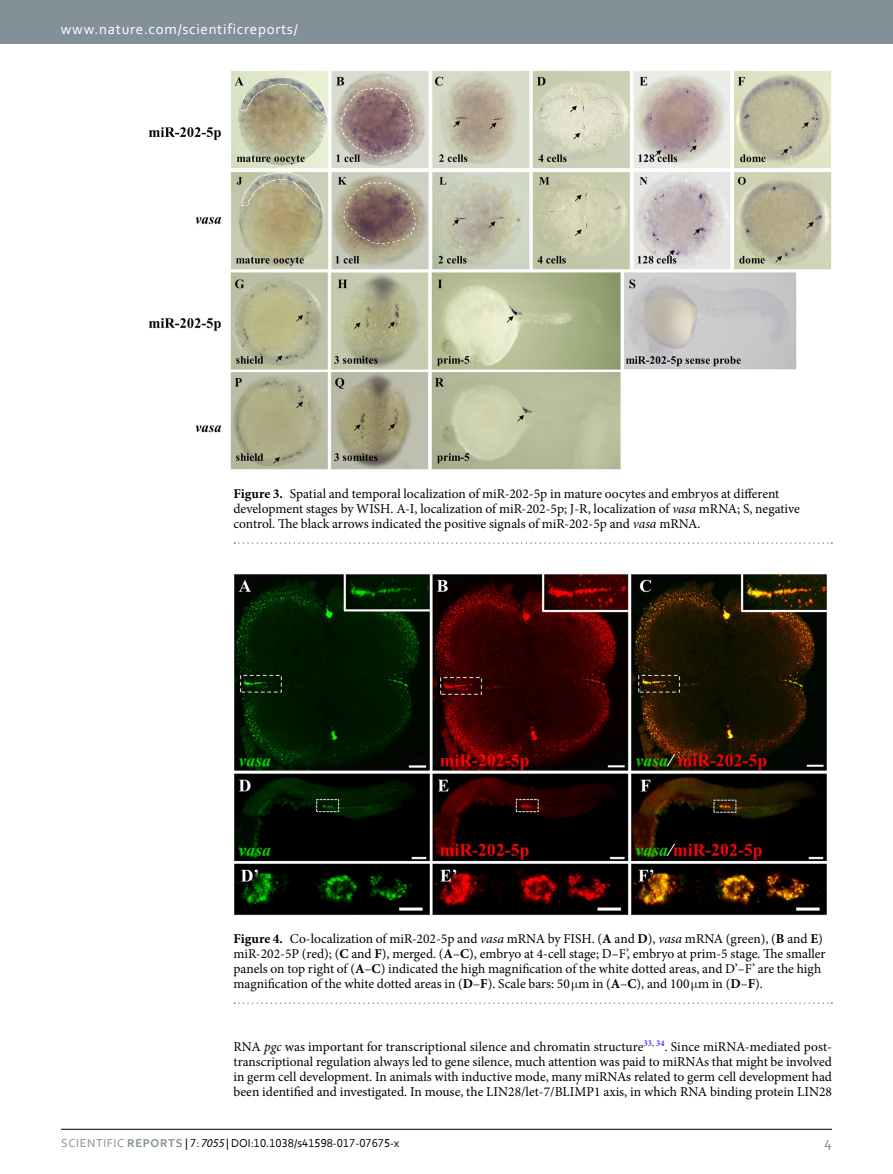
<style>
.page{position:relative;width:893px;height:1174px;background:#fff}
.page>*{position:absolute;margin:0;border:0;box-sizing:border-box;transform-origin:0 0}
.t1{font:15px "Corbel 2";letter-spacing:.045em;color:#fff}
.t2{font:15px "Corbel 2";color:#839097}
.t3{font:13.5px/15px "Minion Pro";color:#000}
.t4{font:12px "Corbel";color:#000}
.s1{font-weight:700}
.s2{font-style:italic}
.s3{font-family:"Corbel 2";color:#839097}
.s4{font-family:"Corbel Bold 2";color:#839097}
.s5{font-family:"Myriad Pro";font-style:italic}
</style>
<div class="page">
<div style="left:0;top:0;width:893px;height:43px;background:#839097"></div>
<hr style="left:61px;top:1129px;width:771px;height:1px;background:#000">
<img style="left:148px;top:70px;width:684px;height:400px">
<svg style="left:234px;top:542px;width:598px;height:2px"></svg>
<img style="left:233px;top:574px;width:594px;height:341px">
<svg style="left:234px;top:1002px;width:598px;height:2px"></svg>
<p class="t1" style="left:61px;top:19px;width:238px">www.nature.com/scientificreports/</p>
<p class="t3" style="left:233px;top:486px;width:568px"><span class="s1">Figure 3.</span> Spatial and temporal localization of miR-202-5p in mature oocytes and embryos at different development stages by WISH. A-I, localization of miR-202-5p; J-R, localization of <span class="s2">vasa</span> mRNA; S, negative control. The black arrows indicated the positive signals of miR-202-5p and <span class="s2">vasa</span> mRNA.</p>
<p class="t3" style="left:233px;top:931px;width:594px"><span class="s1">Figure 4.</span> Co-localization of miR-202-5p and <span class="s2">vasa</span> mRNA by FISH. (<span class="s1">A</span> and <span class="s1">D</span>), <span class="s2">vasa</span> mRNA (green), (<span class="s1">B</span> and <span class="s1">E</span>) miR-202-5P (red); (<span class="s1">C</span> and <span class="s1">F</span>), merged. (<span class="s1">A</span>–<span class="s1">C</span>), embryo at 4-cell stage; D–F’, embryo at prim-5 stage. The smaller panels on top right of (<span class="s1">A</span>–<span class="s1">C</span>) indicated the high magnification of the white dotted areas, and D’–F’ are the high magnification of the white dotted areas in (<span class="s1">D</span>–<span class="s1">F</span>). Scale bars: 50 m in (<span class="s1">A</span>–<span class="s1">C</span>), and 100 m in (<span class="s1">D</span>–<span class="s1">F</span>).</p>
<p class="t3" style="left:233px;top:1038px;width:600px;text-align:justify">RNA <span class="s2">pgc</span> was important for transcriptional silence and chromatin structure<sup>33</sup><sup>,</sup> <sup>34</sup>. Since miRNA-mediated post&shy;transcriptional regulation always led to gene silence, much attention was paid to miRNAs that might be involved in germ cell development. In animals with inductive mode, many miRNAs related to germ cell development had been identified and investigated. In mouse, the LIN28/let-7/BLIMP1 axis, in which RNA binding protein LIN28</p>
<p class="t4" style="left:61px;top:1135px;width:340px"><span class="s3">SCiEntifiC</span> <span class="s4">REPORTS</span> | 7: <span class="s5">7055</span> | DOI:10.1038/s41598-017-07675-x</p>
<p class="t2" style="left:824px;top:1132px;width:9px">4</p>
</div>
